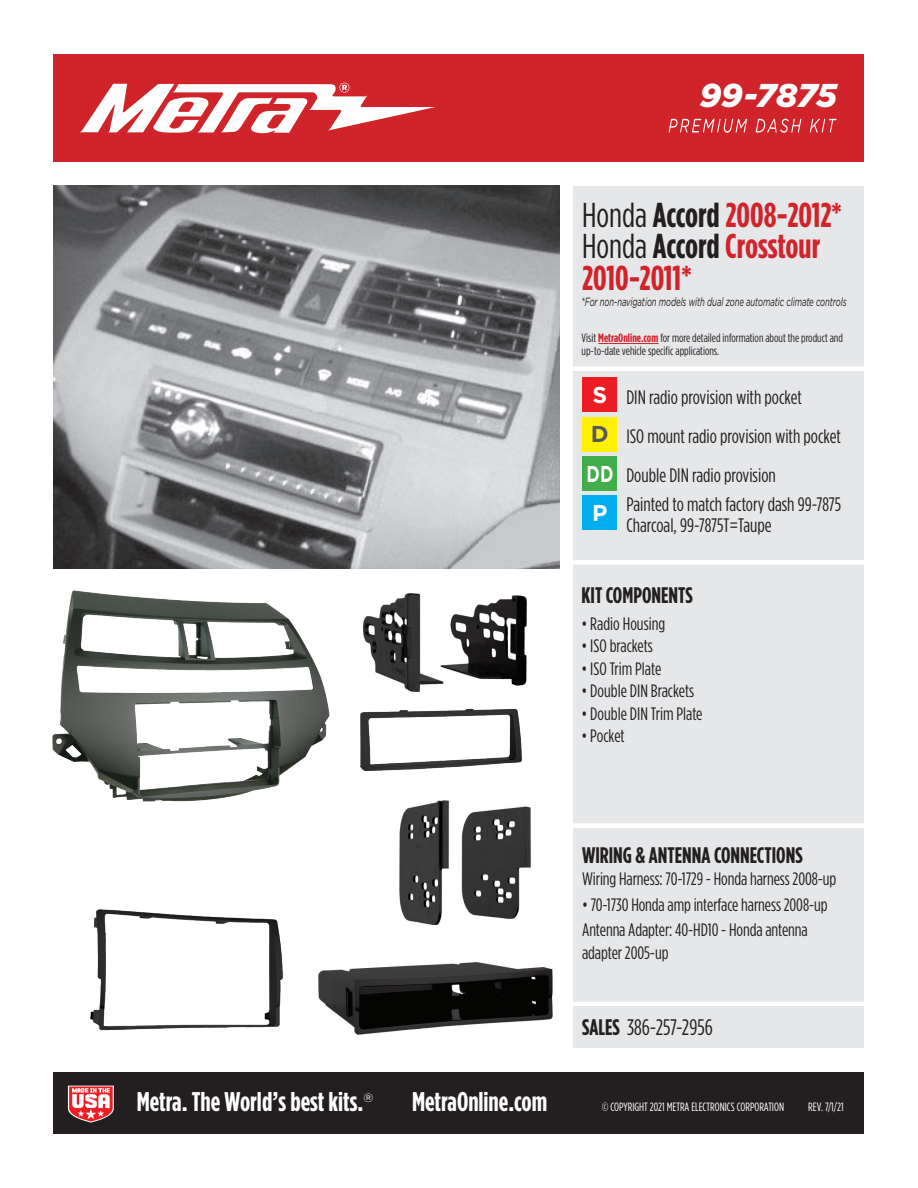
<style>
.page{position:relative;width:918px;height:1188px;background:#fff}
.page>*{position:absolute;margin:0;border:0;box-sizing:border-box;transform-origin:0 0}
.t1{font:700 34.5px/31.5px "Gotham Condensed";color:#d1232a}
.t2{font:italic 900 33px "Gotham";letter-spacing:-.02em;color:#fff}
.t3{font:700 27px "Gotham Condensed";color:#fff}
.t4{font:700 22.95px "Gotham";color:#fff}
.t5{font:700 22.95px "Gotham";color:#fff;scale:.75 1}
.t6{font:700 22.95px "Gotham";color:#57585a}
.t7{font:700 22.5px "Gotham Condensed";color:#231f20}
.t8{font:22.5px "Gotham Condensed";color:#231f20}
.t9{font:19.5px/39px "Gotham Condensed";color:#231f20}
.t10{font:18px/25.5px "Gotham Condensed";letter-spacing:-.005em;color:#231f20}
.t11{font:12px/13.5px "Gotham Condensed";color:#231f20}
.t12{font:italic 12px "Gotham";letter-spacing:-.01em;color:#231f20;scale:.65 1}
.t13{font:12px "Gotham Condensed";color:#fff}
.t14{font:12px "Gotham";color:#fff}
.s1{font-weight:400;color:#231f20}
.s2{color:#231f20}
.s3{font-weight:700;color:#d1232a}
.s4{font-weight:700}
</style>
<div class="page">
<div style="left:53px;top:1072px;width:810px;height:62px;background:#231f20"></div>
<div style="left:53px;top:54px;width:810px;height:108px;background:#d1232a"></div>
<svg style="left:80px;top:83px;width:355px;height:51px"></svg>
<svg style="left:669px;top:119px;width:168px;height:14px"></svg>
<div style="left:573px;top:186px;width:290px;height:862px;background:#e6e7e9"></div>
<svg style="left:67px;top:1085px;width:47px;height:38px;background:#d47679"></svg>
<img style="left:53px;top:186px;width:506px;height:382px">
<img style="left:52px;top:591px;width:277px;height:210px">
<div style="left:573px;top:366px;width:295px;height:5px;background:#fff"></div>
<div style="left:583px;top:378px;width:34px;height:34px;background:#ee1d23"></div>
<div style="left:583px;top:417px;width:34px;height:35px;background:#fff101"></div>
<div style="left:583px;top:457px;width:34px;height:34px;background:#40ae49"></div>
<div style="left:572px;top:560px;width:294px;height:5px;background:#fff"></div>
<div style="left:572px;top:823px;width:294px;height:5px;background:#fff"></div>
<hr style="left:572px;top:1002px;width:294px;height:4px;background:#fff">
<hr style="left:598px;top:343px;width:60px;height:1px;background:#d1232a">
<div style="left:583px;top:496px;width:34px;height:34px;background:#00aeef"></div>
<img style="left:318px;top:963px;width:235px;height:72px">
<img style="left:91px;top:909px;width:192px;height:121px">
<img style="left:360px;top:708px;width:162px;height:63px">
<img style="left:363px;top:593px;width:163px;height:99px">
<img style="left:399px;top:800px;width:132px;height:124px">
<h2 class="t2" style="left:700px;top:77px;width:138px">99-7875</h2>
<h1 class="t1" style="left:582px;top:198px;width:261px"><span class="s1">Honda</span> <span class="s2">Accord</span> 2008-2012*<br><span class="s1">Honda</span> <span class="s2">Accord</span> Crosstour<br>2010-2011*</h1>
<p class="t12" style="left:582px;top:295px;width:409px">*For non-navigation models with dual zone automatic climate controls</p>
<p class="t11" style="left:582px;top:331px;width:263px">Visit <span class="s3">MetraOnline.com</span> for more detailed information about the product and up-to-date vehicle specific applications.</p>
<p class="t4" style="left:593px;top:382px;width:16px">S</p>
<p class="t6" style="left:591px;top:421px;width:19px">D</p>
<p class="t5" style="left:586px;top:461px;width:38px">DD</p>
<p class="t4" style="left:592px;top:500px;width:17px">P</p>
<p class="t9" style="left:626px;top:377px;width:216px">DIN radio provision with pocket<br>ISO mount radio provision with pocket<br>Double DIN radio provision</p>
<p class="t9" style="left:626px;top:494px;width:216px;line-height:21px">Painted to match factory dash 99-7875<br>Charcoal, 99-7875T=Taupe</p>
<p class="t7" style="left:582px;top:582px;width:113px">KIT COMPONENTS</p>
<p class="t10" style="left:582px;top:610px;width:85px">• Radio Housing</p>
<p class="t10" style="left:582px;top:633px;width:73px">• ISO brackets</p>
<p class="t10" style="left:582px;top:655px;width:81px">• ISO Trim Plate</p>
<p class="t10" style="left:582px;top:678px;width:114px">• Double DIN Brackets</p>
<p class="t10" style="left:582px;top:700px;width:123px">• Double DIN Trim Plate</p>
<p class="t10" style="left:582px;top:723px;width:45px">• Pocket</p>
<p class="t7" style="left:582px;top:842px;width:222px">WIRING &amp; ANTENNA CONNECTIONS</p>
<p class="t10" style="left:582px;top:866px;width:256px">Wiring Harness: 70-1729 - Honda harness 2008-up</p>
<p class="t10" style="left:582px;top:891px;width:247px">• 70-1730 Honda amp interface harness 2008-up<br>Antenna Adapter: 40-HD10 - Honda antenna</p>
<p class="t10" style="left:582px;top:939px;width:88px">adapter 2005-up</p>
<p class="t8" style="left:582px;top:1015px;width:132px"><span class="s4">SALES</span> 386-257-2956</p>
<h3 class="t3" style="left:137px;top:1087px;width:228px">Metra. The World’s best kits.</h3>
<p class="t14" style="left:363px;top:1091px;width:11px">®</p>
<h3 class="t3" style="left:412px;top:1087px;width:137px">MetraOnline.com</h3>
<p class="t13" style="left:602px;top:1100px;width:183px">© COPYRIGHT 2021 METRA ELECTRONICS CORPORATION</p>
<p class="t13" style="left:808px;top:1100px;width:37px">REV. 7/1/21</p>
</div>
